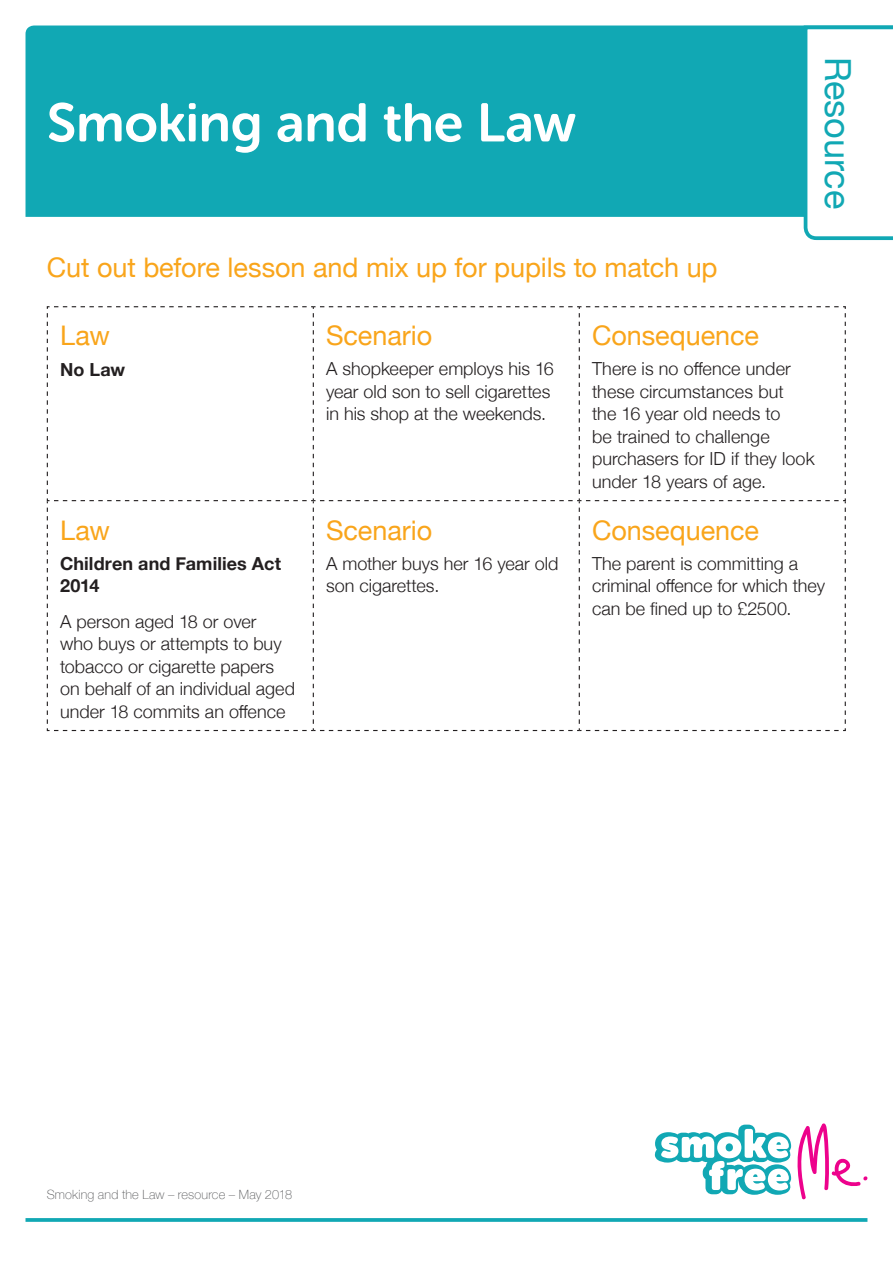
<style>
.page{position:relative;width:893px;height:1263px;background:#fff}
.page>*{position:absolute;margin:0;border:0;box-sizing:border-box;transform-origin:0 0}
.t1{font:54px "Museo Sans Rounded 700";letter-spacing:-.005em;color:#fff}
.t2{font:36px "Helvetica Neue";letter-spacing:-.005em;color:#11a8b4}
.t3{font:27px "Helvetica Neue";letter-spacing:-.005em;color:#f9a51b}
.t4{font:300 18px/22.5px "Helvetica Neue";color:#231f20}
.t5{font:700 18px/22.5px "Helvetica Neue";letter-spacing:.005em;color:#231f20}
.t6{font:100 12.75px "Helvetica Neue";letter-spacing:.01em;color:#57585a}
</style>
<div class="page">
<div style="left:26px;top:26px;width:776px;height:191px;background:#11a8b4"></div>
<svg style="left:802px;top:25px;width:91px;height:216px"></svg>
<svg style="left:26px;top:1218px;width:841px;height:4px;background:#1fadb8"></svg>
<svg style="left:655px;top:1123px;width:212px;height:76px"></svg>
<svg style="left:46px;top:306px;width:800px;height:426px"></svg>
<h1 class="t1" style="left:47px;top:93px;width:531px">Smoking and the Law</h1>
<h3 class="t3" style="left:47px;top:247px;width:672px">Cut out before lesson and mix up for pupils to match up</h3>
<h2 class="t2" style="left:864px;top:57px;width:154px;rotate:90deg">Resource</h2>
<h3 class="t3" style="left:60px;top:316px;width:51px">Law</h3>
<h3 class="t3" style="left:326px;top:316px;width:108px">Scenario</h3>
<h3 class="t3" style="left:592px;top:316px;width:169px">Consequence</h3>
<p class="t5" style="left:60px;top:358px;width:67px">No Law</p>
<p class="t4" style="left:326px;top:356px;width:229px">A shopkeeper employs his 16 year old son to sell cigarettes in his shop at the weekends.</p>
<p class="t4" style="left:592px;top:356px;width:224px">There is no offence under these circumstances but<br>the 16 year old needs to<br>be trained to challenge purchasers for ID if they look under 18 years of age.</p>
<h3 class="t3" style="left:60px;top:511px;width:51px">Law</h3>
<h3 class="t3" style="left:326px;top:511px;width:108px">Scenario</h3>
<h3 class="t3" style="left:592px;top:511px;width:169px">Consequence</h3>
<p class="t5" style="left:60px;top:553px;width:222px">Children and Families Act<br>2014</p>
<p class="t4" style="left:60px;top:609px;width:236px">A person aged 18 or over<br>who buys or attempts to buy tobacco or cigarette papers on behalf of an individual aged under 18 commits an offence</p>
<p class="t4" style="left:326px;top:551px;width:234px">A mother buys her 16 year old son cigarettes.</p>
<p class="t4" style="left:592px;top:551px;width:235px">The parent is committing a criminal offence for which they can be fined up to £2500.</p>
<p class="t6" style="left:47px;top:1185px;width:247px">Smoking and the Law – resource – May 2018</p>
</div>
